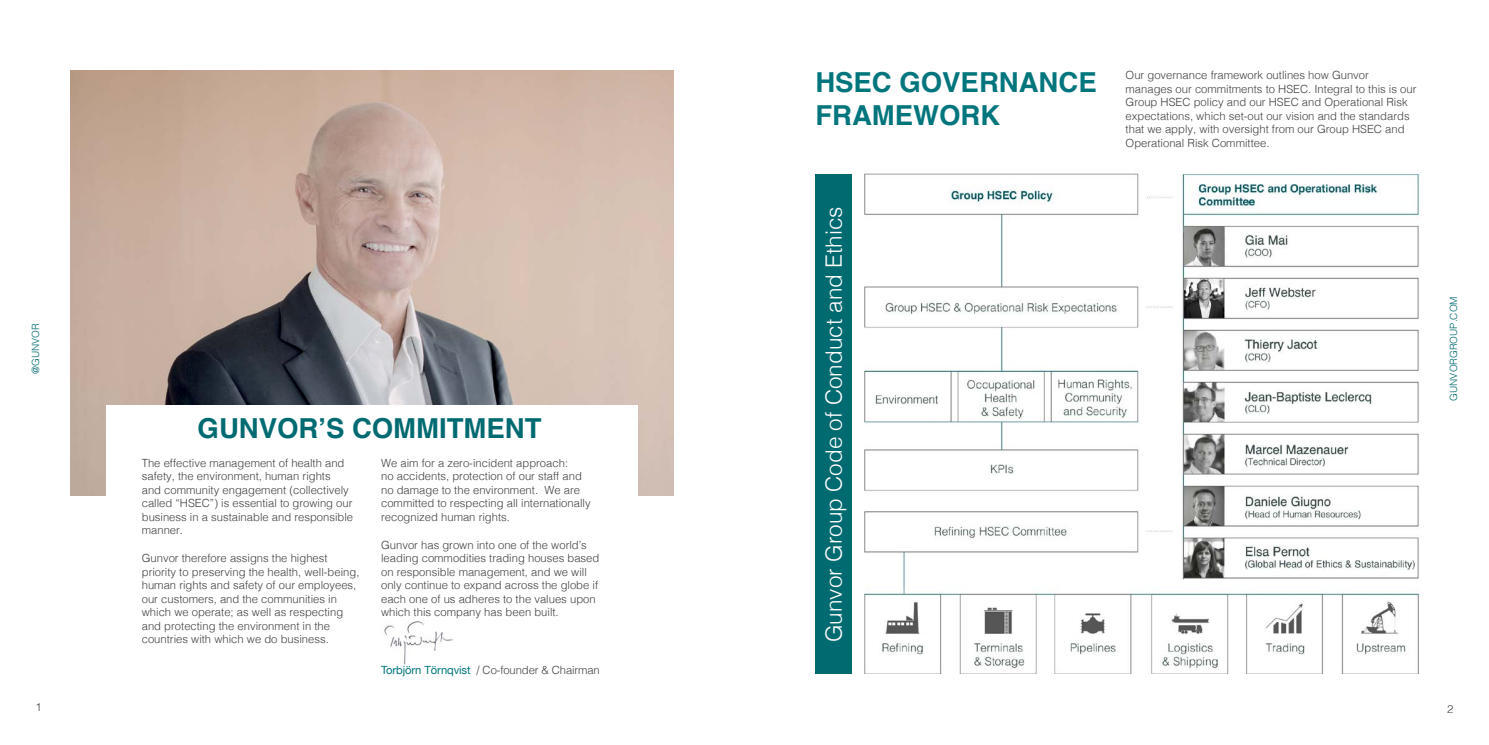
<style>
.page{position:relative;width:1489px;height:745px;background:#fff}
.page>*{position:absolute;margin:0;border:0;box-sizing:border-box;transform-origin:0 0}
.t1{font:700 27.5px/33px "Helvetica";color:#00757c}
.t2{font:700 27.5px "Helvetica";color:#006a71}
.t3{font:300 22.5px "Helvetica";color:#fff}
.t4{font:300 11.25px/13.5px "Helvetica";color:#414042}
.t5{font:300 10px "Helvetica";color:#006a71}
.s1{font-family:"Helvetica Neue";font-weight:400;color:#00757c}
</style>
<div class="page">
<img style="left:71px;top:71px;width:602px;height:424px">
<div style="left:106px;top:405px;width:532px;height:212px;background:#fff"></div>
<img style="left:384px;top:621px;width:69px;height:44px">
<div style="left:815px;top:174px;width:37px;height:499px;background:#006a71"></div>
<img style="left:863px;top:173px;width:557px;height:500px">
<p class="t5" style="left:27px;top:374px;width:52px;rotate:-90deg">@GUNVOR</p>
<h1 class="t2" style="left:198px;top:411px;width:345px">GUNVOR’S COMMITMENT</h1>
<p class="t4" style="left:142px;top:455px;width:213px">The effective management of health and safety, the environment, human rights<br>and community engagement (collectively called “HSEC”) is essential to growing our business in a sustainable and responsible manner.</p>
<p class="t4" style="left:142px;top:550px;width:219px">Gunvor therefore assigns the highest priority to preserving the health, well-being, human rights and safety of our employees, our customers, and the communities in which we operate; as well as respecting and protecting the environment in the countries with which we do business.</p>
<p class="t4" style="left:381px;top:455px;width:211px">We aim for a zero-incident approach:<br>no accidents, protection of our staff and no damage to the environment. We are committed to respecting all internationally recognized human rights.</p>
<p class="t4" style="left:381px;top:536px;width:220px">Gunvor has grown into one of the world’s leading commodities trading houses based on responsible management, and we will only continue to expand across the globe if each one of us adheres to the values upon which this company has been built.</p>
<p class="t4" style="left:381px;top:662px;width:220px"><span class="s1">Torbjörn Törnqvist</span> / Co-founder &amp; Chairman</p>
<h1 class="t1" style="left:815px;top:68px;width:283px">HSEC GOVERNANCE<br>FRAMEWORK</h1>
<h2 class="t3" style="left:814px;top:641px;width:437px;rotate:-90deg">Gunvor Group Code of Conduct and Ethics</h2>
<p class="t4" style="left:1125px;top:67px;width:292px">Our governance framework outlines how Gunvor manages our commitments to HSEC. Integral to this is our Group HSEC policy and our HSEC and Operational Risk expectations, which set-out our vision and the standards that we apply, with oversight from our Group HSEC and Operational Risk Committee.</p>
<p class="t5" style="left:1444px;top:400px;width:106px;rotate:-90deg">GUNVORGROUP.COM</p>
<p class="t4" style="left:35px;top:698px;width:8px">1</p>
<p class="t4" style="left:1446px;top:700px;width:8px">2</p>
</div>
